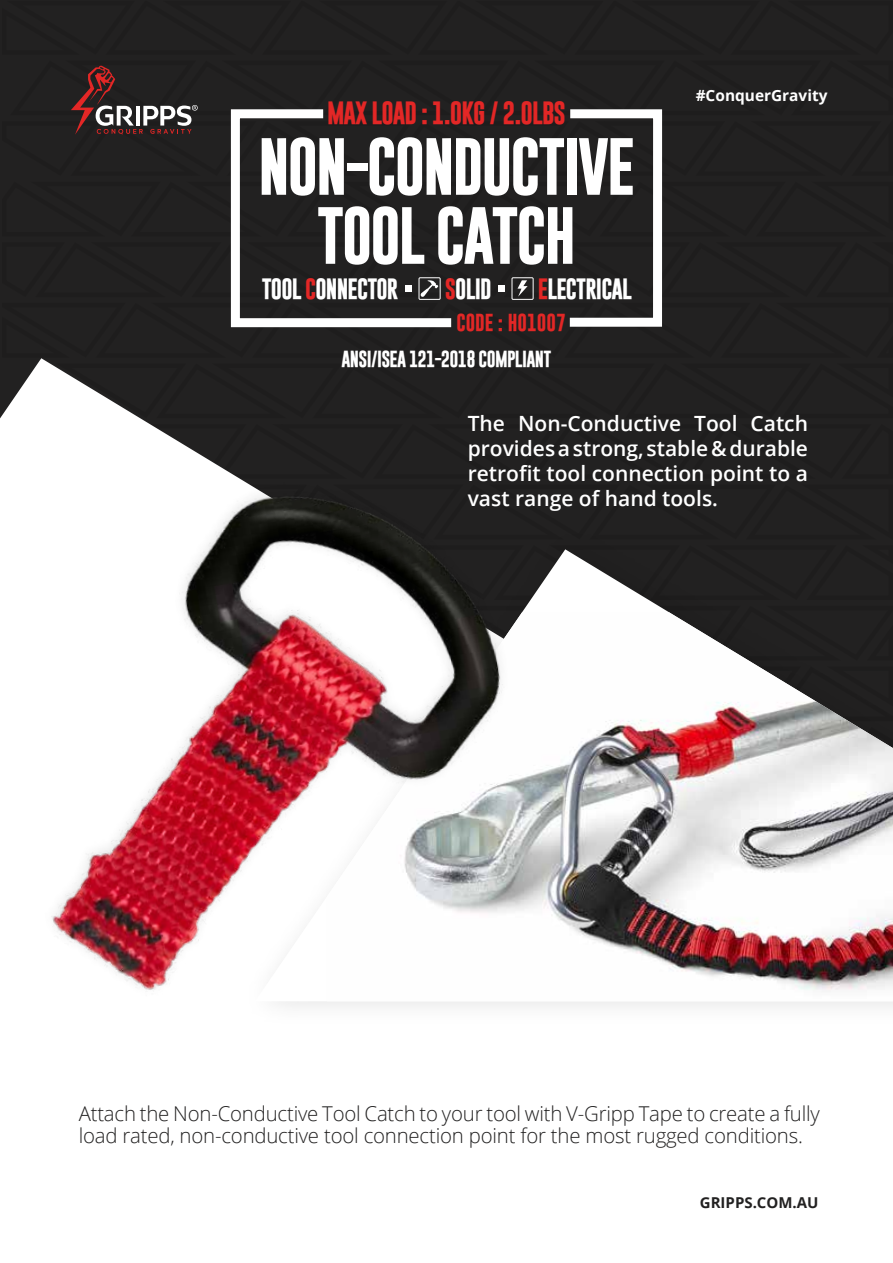
<style>
.page{position:relative;width:893px;height:1263px;background:#fff}
.page>*{position:absolute;margin:0;border:0;box-sizing:border-box;transform-origin:0 0}
.t1{font:700 57.9px/69px "Gobold";letter-spacing:-.04em;color:#fff;text-align:center}
.t2{font:700 23.25px "Gobold";letter-spacing:-.04em;color:#e32726}
.t3{font:700 21.3px "Gobold";letter-spacing:-.04em;color:#fff}
.t4{font:600 21px/25.2px "Open Sans";color:#fff;text-align:justify}
.t5{font:300 20.4px/22.5px "Open Sans";letter-spacing:-.01em;color:#222121}
.t6{font:700 17.85px "Gobold";color:#e32726}
.t7{font:700 16.8px "Gobold";letter-spacing:-.04em;color:#fff}
.t8{font:700 15.45px "Open Sans";color:#fff}
.t9{font:700 15px "Open Sans";color:#222121}
.s1{color:#e32726}
</style>
<div class="page">
<div style="left:0;top:0;width:893px;height:358px;background:#222121"></div>
<svg style="left:226px;top:105px;width:234px;height:227px;background:#353434"></svg>
<div style="left:565px;top:109px;width:97px;height:218px;border:9px solid #fff"></div>
<div style="left:0;top:358px;width:893px;height:167px;background:#222121"></div>
<div style="left:240px;top:525px;width:653px;height:504px;background:#000;opacity:.13"></div>
<svg style="left:604px;top:549px;width:289px;height:63px;background:#302f2f"></svg>
<img style="left:604px;top:612px;width:289px;height:389px">
<img style="left:0;top:427px;width:604px;height:602px">
<svg style="left:71px;top:66px;width:127px;height:69px;background:#473838"></svg>
<div style="left:405px;top:285px;width:7px;height:7px;background:#fff"></div>
<div style="left:498px;top:285px;width:6px;height:7px;background:#fff"></div>
<div style="left:419px;top:277px;width:21px;height:23px;border:1px solid #fff"></div>
<div style="left:512px;top:277px;width:21px;height:23px;border:1px solid #fff"></div>
<svg style="left:421px;top:280px;width:17px;height:17px"></svg>
<svg style="left:517px;top:280px;width:11px;height:17px"></svg>
<p class="t2" style="left:327px;top:98px;width:240px">MAX LOAD : 1.0KG / 2.0LBS</p>
<h1 class="t1" style="left:258px;top:132px;width:378px">NON-CONDUCTIVE<br>TOOL CATCH</h1>
<p class="t3" style="left:262px;top:275px;width:138px">TOOL <span class="s1">C</span>ONNECTOR</p>
<p class="t3" style="left:445px;top:275px;width:48px"><span class="s1">S</span>OLID</p>
<p class="t3" style="left:538px;top:275px;width:96px"><span class="s1">E</span>LECTRICAL</p>
<p class="t6" style="left:456px;top:311px;width:111px">CODE : H01007</p>
<p class="t7" style="left:341px;top:347px;width:211px">ANSI/ISEA 121-2018 COMPLIANT</p>
<p class="t8" style="left:696px;top:84px;width:133px">#ConquerGravity</p>
<p class="t4" style="left:468px;top:410px;width:342px">The Non-Conductive Tool Catch provides a strong, stable &amp; durable retrofit tool connection point to a vast range of hand tools.</p>
<p class="t5" style="left:79px;top:1101px;width:743px">Attach the Non-Conductive Tool Catch to your tool with V-Gripp Tape to create a fully load rated, non-conductive tool connection point for the most rugged conditions.</p>
<p class="t9" style="left:700px;top:1192px;width:120px">GRIPPS.COM.AU</p>
</div>
